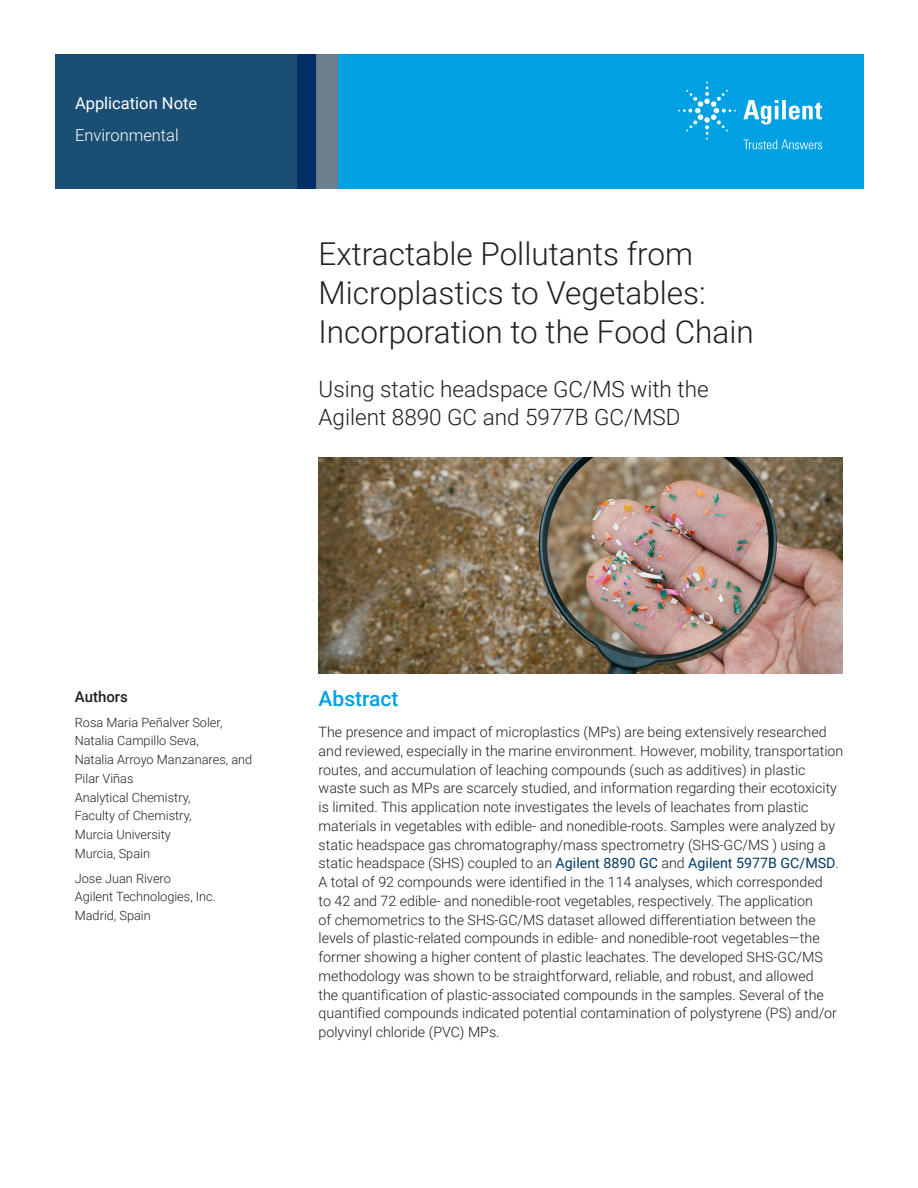
<style>
.page{position:relative;width:918px;height:1188px;background:#fff}
.page>*{position:absolute;margin:0;border:0;box-sizing:border-box;transform-origin:0 0}
.t1{font:300 31.5px/39px "Roboto";color:#231f20}
.t2{font:300 22.5px/28.5px "Roboto";color:#231f20}
.t3{font:500 21px "Roboto";color:#00a1e3}
.t4{font:16.5px "Roboto";color:#fff}
.t5{font:300 16.5px "Roboto";color:#fff}
.t6{font:500 15px "Roboto";color:#231f20}
.t7{font:300 14.25px/18.8px "Roboto";color:#231f20}
.t8{font:300 12.75px/18.8px "Roboto";color:#231f20}
.s1{font-weight:400;color:#003a63}
</style>
<div class="page">
<div style="left:297px;top:54px;width:567px;height:135px;background:#00a1e3"></div>
<svg style="left:55px;top:54px;width:261px;height:135px;background:#184b71"></svg>
<div style="left:316px;top:54px;width:22px;height:135px;background:#6b808c"></div>
<img style="left:319px;top:457px;width:523px;height:216px">
<svg style="left:743px;top:100px;width:79px;height:25px"></svg>
<svg style="left:678px;top:82px;width:58px;height:58px"></svg>
<svg style="left:744px;top:140px;width:78px;height:9px"></svg>
<p class="t4" style="left:75px;top:91px;width:124px">Application Note</p>
<p class="t5" style="left:75px;top:124px;width:105px">Environmental</p>
<h1 class="t1" style="left:319px;top:233px;width:437px">Extractable Pollutants from<br>Microplastics to Vegetables:<br>Incorporation to the Food Chain</h1>
<h2 class="t2" style="left:319px;top:374px;width:392px">Using static headspace GC/MS with the<br>Agilent 8890 GC and 5977B GC/MSD</h2>
<p class="t6" style="left:75px;top:686px;width:55px">Authors</p>
<p class="t8" style="left:75px;top:712px;width:179px">Rosa Maria Peñalver Soler,<br>Natalia Campillo Seva,<br>Natalia Arroyo Manzanares, and<br>Pilar Viñas<br>Analytical Chemistry,<br>Faculty of Chemistry,<br>Murcia University<br>Murcia, Spain</p>
<p class="t8" style="left:75px;top:868px;width:143px">Jose Juan Rivero<br>Agilent Technologies, Inc.<br>Madrid, Spain</p>
<h3 class="t3" style="left:319px;top:684px;width:82px">Abstract</h3>
<p class="t7" style="left:319px;top:722px;width:526px">The presence and impact of microplastics (MPs) are being extensively researched and reviewed, especially in the marine environment. However, mobility, transportation routes, and accumulation of leaching compounds (such as additives) in plastic waste such as MPs are scarcely studied, and information regarding their ecotoxicity is limited. This application note investigates the levels of leachates from plastic materials in vegetables with edible- and nonedible-roots. Samples were analyzed by static headspace gas chromatography/mass spectrometry (SHS-GC/MS ) using a static headspace (SHS) coupled to an <span class="s1">Agilent 8890 GC</span> and <span class="s1">Agilent 5977B GC/MSD</span>.<br>A total of 92 compounds were identified in the 114 analyses, which corresponded<br>to 42 and 72 edible- and nonedible-root vegetables, respectively. The application<br>of chemometrics to the SHS-GC/MS dataset allowed differentiation between the levels of plastic-related compounds in edible- and nonedible-root vegetables—the former showing a higher content of plastic leachates. The developed SHS-GC/MS methodology was shown to be straightforward, reliable, and robust, and allowed<br>the quantification of plastic-associated compounds in the samples. Several of the quantified compounds indicated potential contamination of polystyrene (PS) and/or polyvinyl chloride (PVC) MPs.</p>
</div>
